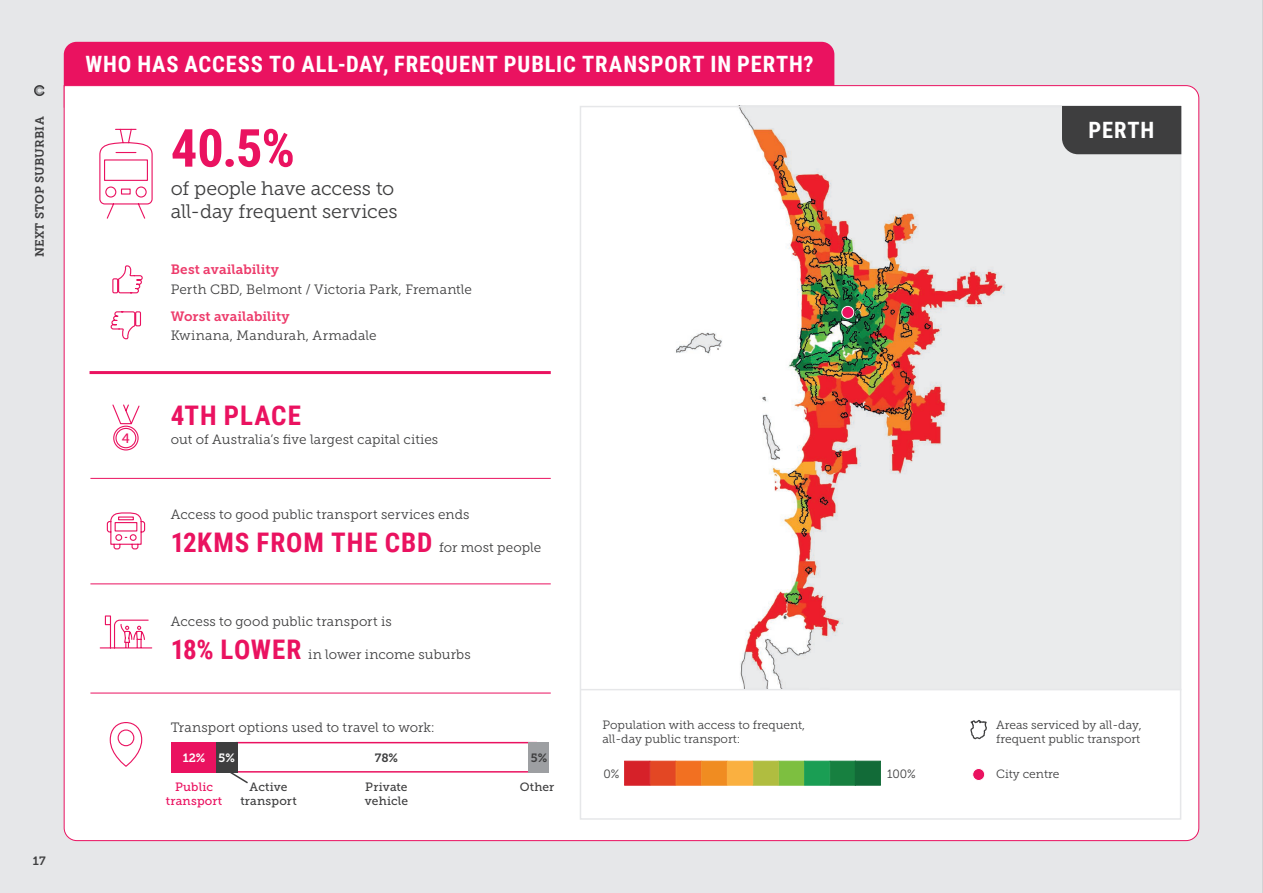
<style>
.page{position:relative;width:1263px;height:893px;background:#e6e7e9}
.page>*{position:absolute;margin:0;border:0;box-sizing:border-box;transform-origin:0 0}
.t1{font:700 52.5px "Roboto Condensed";color:#ea1260}
.t2{font:700 27px "Roboto Condensed";letter-spacing:.035em;color:#ea1260}
.Heading_Roboto_Block_-_11pt{font:700 22.5px "Roboto Condensed";letter-spacing:.04em;color:#fff}
.Body{font:19.5px/22.5px "Museo Slab 300";letter-spacing:-.01em;color:#3e3e3f}
.Body-2{font:13.5px/19.5px "Museo Slab 300";letter-spacing:.005em;color:#3e3e3f}
.t3{font:13.5px "Museo Slab 500";color:#ea1260}
.H5_-_Not_Contents{font:12px/14.4px "Museo Slab 300";color:#3e3e3f}
.Body-3{font:12px/14.4px "Museo Slab 500";letter-spacing:.015em;color:#3e3e3f}
.H5_-_Not_Contents-2{font:12px "Museo Slab 700";letter-spacing:.015em;color:#3e3e3f}
.Body-4{font:12px/14.4px "Museo Slab 500";letter-spacing:.015em;color:#ea1260;text-align:center}
.H5_-_Not_Contents-3{font:12px "Museo Slab 700";color:#fff}
.s1{font-family:"Museo Slab 700";color:#ed3b6b}
.s2{font-family:"Museo Slab 300";font-weight:400;font-size:13.5px;color:#3e3e3f}
.s3{font-family:"Roboto Condensed";font-weight:700;font-size:27px;color:#ea1260}
</style>
<div class="page">
<div style="left:64px;top:42px;width:770px;height:43px;background:#ea1260"></div>
<div style="left:63px;top:85px;width:1136px;height:756px;background:#fff"></div>
<svg style="left:99px;top:128px;width:54px;height:92px;background:#fce2eb"></svg>
<hr style="left:90px;top:371px;width:461px;height:3px;background:#ea1260">
<hr style="left:90px;top:478px;width:461px;height:1px;background:#ea1260">
<hr style="left:90px;top:583px;width:461px;height:1px;background:#ea1260">
<hr style="left:90px;top:693px;width:461px;height:1px;background:#ea1260">
<svg style="left:106px;top:511px;width:40px;height:39px;background:#facadb"></svg>
<svg style="left:99px;top:615px;width:54px;height:34px;background:#fbd3e2"></svg>
<svg style="left:110px;top:311px;width:32px;height:29px"></svg>
<svg style="left:112px;top:265px;width:31px;height:29px"></svg>
<div style="left:172px;top:742px;width:44px;height:31px;background:#ea1260"></div>
<div style="left:236px;top:742px;width:301px;height:31px;border:2px solid #ea1260"></div>
<div style="left:529px;top:742px;width:20px;height:31px;background:#9d9fa2"></div>
<div style="left:216px;top:742px;width:21px;height:31px;background:#3e3e3f"></div>
<svg style="left:109px;top:721px;width:34px;height:46px;background:#fce2eb"></svg>
<img style="left:583px;top:109px;width:595px;height:580px">
<div style="left:842px;top:306px;width:12px;height:12px;background:#ea1260;border-radius:50%"></div>
<div style="left:841px;top:306px;width:13px;height:13px;border:1px solid #fff;border-radius:50%"></div>
<hr style="left:580px;top:689px;width:601px;height:1px;background:#e6e7e9">
<svg style="left:111px;top:404px;width:29px;height:47px"></svg>
<div style="left:650px;top:761px;width:26px;height:25px;background:#e34724;border:1px solid #e34724"></div>
<div style="left:675px;top:761px;width:27px;height:25px;background:#f27021;border:1px solid #f27021"></div>
<div style="left:701px;top:761px;width:26px;height:25px;background:#f08c21;border:1px solid #f08c21"></div>
<div style="left:624px;top:761px;width:26px;height:25px;background:#d62129;border:1px solid #d62129"></div>
<div style="left:778px;top:761px;width:26px;height:25px;background:#7dbf40;border:1px solid #7dbf40"></div>
<div style="left:753px;top:761px;width:26px;height:25px;background:#b0bd40;border:1px solid #b0bd40"></div>
<div style="left:727px;top:761px;width:26px;height:25px;background:#fab040;border:1px solid #fab040"></div>
<div style="left:804px;top:761px;width:26px;height:25px;background:#1a9e54;border:1px solid #1a9e54"></div>
<div style="left:830px;top:761px;width:26px;height:25px;background:#178040;border:1px solid #178040"></div>
<div style="left:855px;top:761px;width:26px;height:25px;background:#126b38;border:1px solid #126b38"></div>
<div style="left:973px;top:768px;width:12px;height:12px;background:#ea1260;border-radius:50%"></div>
<div style="left:972px;top:768px;width:13px;height:13px;border:1px solid #fff;border-radius:50%"></div>
<svg style="left:969px;top:713px;width:19px;height:27px"></svg>
<svg style="left:224px;top:768px;width:26px;height:17px"></svg>
<div style="left:1062px;top:106px;width:119px;height:48px;background:#3e3e3f"></div>
<svg style="left:34px;top:85px;width:11px;height:11px"></svg>
<hr style="left:1262px;top:0;width:1px;height:893px;background:#231f20">
<p class="H5_-_Not_Contents-2" style="left:33px;top:257px;width:142px;rotate:-90deg">NEXT STOP SUBURBIA</p>
<p class="H5_-_Not_Contents-2" style="left:33px;top:854px;width:14px">17</p>
<p class="Heading_Roboto_Block_-_11pt" style="left:85px;top:48px;width:730px">WHO HAS ACCESS TO ALL-DAY, FREQUENT PUBLIC TRANSPORT IN PERTH?</p>
<h4 class="t1" style="left:171px;top:111px;width:126px">40.5%</h4>
<p class="Body" style="left:171px;top:177px;width:228px">of people have access to all-day frequent services</p>
<h4 class="t3" style="left:122px;top:430px;width:10px">4</h4>
<p class="Body-2" style="left:171px;top:260px;width:303px"><span class="s1">Best availability<br></span>Perth CBD, Belmont / Victoria Park, Fremantle</p>
<p class="Body-2" style="left:171px;top:306px;width:207px"><span class="s1">Worst availability<br></span>Kwinana, Mandurah, Armadale</p>
<h4 class="t2" style="left:171px;top:396px;width:132px">4TH PLACE</h4>
<h4 class="Body-2" style="left:171px;top:430px;width:269px">out of Australia’s five largest capital cities</h4>
<h4 class="Body-2" style="left:171px;top:505px;width:300px">Access to good public transport services ends</h4>
<h4 class="t2" style="left:171px;top:523px;width:372px">12KMS FROM THE CBD <span class="s2">for most people</span></h4>
<h4 class="Body-2" style="left:171px;top:612px;width:223px">Access to good public transport is</h4>
<h4 class="Body-2" style="left:171px;top:644px;width:301px"><span class="s3">18% LOWER</span> in lower income suburbs</h4>
<p class="Body-2" style="left:171px;top:718px;width:266px">Transport options used to travel to work:</p>
<p class="H5_-_Not_Contents-3" style="left:183px;top:751px;width:24px">12%</p>
<p class="H5_-_Not_Contents-3" style="left:219px;top:751px;width:18px">5%</p>
<p class="H5_-_Not_Contents-2" style="left:375px;top:751px;width:25px">78%</p>
<p class="H5_-_Not_Contents-2" style="left:531px;top:751px;width:18px">5%</p>
<p class="Body-4" style="left:166px;top:779px;width:58px">Public transport</p>
<p class="Body-3" style="left:365px;top:779px;width:45px">Private vehicle</p>
<p class="Body-3" style="left:520px;top:779px;width:36px">Other</p>
<p class="Body-3" style="left:240px;top:779px;width:58px;text-align:center">Active transport</p>
<p class="H5_-_Not_Contents" style="left:602px;top:717px;width:204px">Population with access to frequent, all-day public transport:</p>
<p class="H5_-_Not_Contents" style="left:603px;top:767px;width:17px">0%</p>
<p class="H5_-_Not_Contents" style="left:887px;top:767px;width:30px">100%</p>
<p class="Heading_Roboto_Block_-_11pt" style="left:1088px;top:114px;width:67px">PERTH</p>
<p class="H5_-_Not_Contents" style="left:996px;top:717px;width:147px">Areas serviced by all-day, frequent public transport</p>
<p class="H5_-_Not_Contents" style="left:996px;top:767px;width:65px">City centre</p>
</div>
